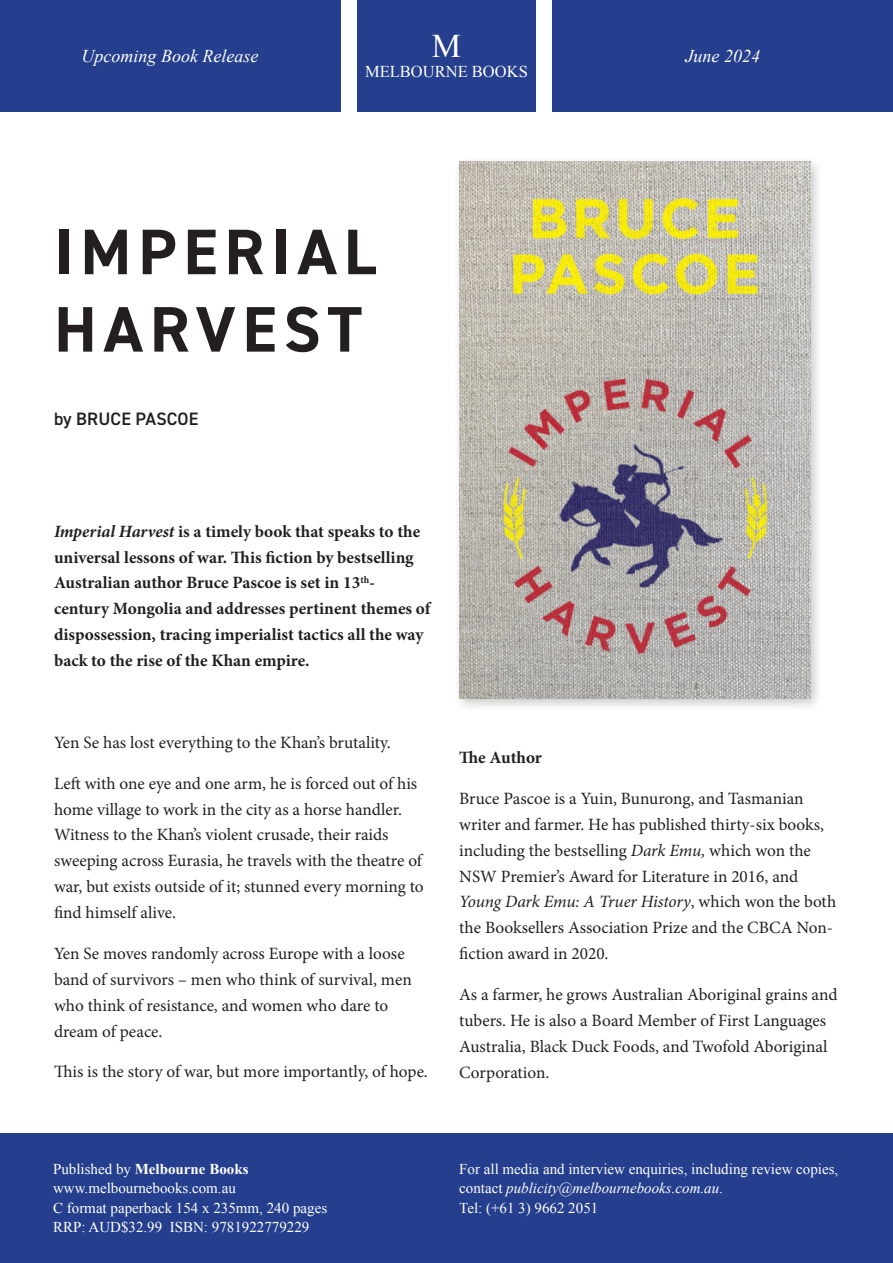
<style>
.page{position:relative;width:893px;height:1263px;background:#fff}
.page>*{position:absolute;margin:0;border:0;box-sizing:border-box;transform-origin:0 0}
.t1{font:700 64.5px "DIN2014";letter-spacing:.11em;color:#231f20}
.t2{font:33px "Times New Roman";color:#fff}
.t3{font:italic 18px "Times New Roman";color:#fff}
.chapters{font:600 18px "DIN2014";letter-spacing:.01em;color:#231f20}
.t4{font:17.25px/25.8px "Minion Pro";color:#231f20}
.t5{font:700 17.25px/25.8px "Minion Pro";color:#231f20}
.t6{font:16.5px "Times New Roman";color:#fff}
.t7{font:15px/19.5px "Times New Roman";color:#fff}
.t8{font:700 15px "Times New Roman";color:#fff}
.s1{font-style:italic}
.s2{font-weight:400}
</style>
<div class="page">
<div style="left:0;top:0;width:340px;height:111px;background:#253f8e"></div>
<div style="left:553px;top:0;width:340px;height:111px;background:#253f8e"></div>
<div style="left:357px;top:0;width:179px;height:111px;background:#253f8e"></div>
<div style="left:0;top:1133px;width:893px;height:130px;background:#253f8e"></div>
<div style="left:453px;top:155px;width:371px;height:557px;background:#231f20;opacity:.25"></div>
<img style="left:459px;top:162px;width:351px;height:536px">
<p class="t3" style="left:82px;top:43px;width:178px">Upcoming Book Release</p>
<p class="t2" style="left:432px;top:24px;width:31px">M</p>
<p class="t6" style="left:365px;top:60px;width:164px">MELBOURNE BOOKS</p>
<p class="t1" style="left:54px;top:209px;width:324px">IMPERIAL</p>
<p class="t1" style="left:54px;top:286px;width:309px">HARVEST</p>
<p class="chapters" style="left:54px;top:407px;width:146px">by BRUCE PASCOE</p>
<p class="t5" style="left:54px;top:518px;width:378px"><span class="s1">Imperial Harvest</span> is a timely book that speaks to the universal lessons of war. This fiction by bestselling Australian author Bruce Pascoe is set in 13<sup>th&shy;</sup>century Mongolia and addresses pertinent themes of dispossession, tracing imperialist tactics all the way back to the rise of the Khan empire.</p>
<p class="t3" style="left:686px;top:43px;width:76px">June 2024</p>
<p class="t4" style="left:54px;top:729px;width:338px">Yen Se has lost everything to the Khan’s brutality.</p>
<p class="t4" style="left:54px;top:770px;width:371px">Left with one eye and one arm, he is forced out of his home village to work in the city as a horse handler.<br>Witness to the Khan’s violent crusade, their raids sweeping across Eurasia, he travels with the theatre of war, but exists outside of it; stunned every morning to find himself alive.</p>
<p class="t4" style="left:54px;top:941px;width:359px">Yen Se moves randomly across Europe with a loose band of survivors – men who think of survival, men who think of resistance, and women who dare to dream of peace.</p>
<p class="t4" style="left:54px;top:1059px;width:375px">This is the story of war, but more importantly, of hope.</p>
<p class="t5" style="left:459px;top:744px;width:84px">The Author</p>
<p class="t4" style="left:459px;top:785px;width:378px">Bruce Pascoe is a Yuin, Bunurong, and Tasmanian writer and farmer. He has published thirty-six books, including the bestselling <span class="s1">Dark Emu,</span> which won the NSW Premier’s Award for Literature in 2016, and <span class="s1">Young Dark Emu: A Truer History</span>, which won the both the Booksellers Association Prize and the CBCA Non&shy;fiction award in 2020.</p>
<p class="t4" style="left:459px;top:982px;width:380px">As a farmer, he grows Australian Aboriginal grains and tubers. He is also a Board Member of First Languages Australia, Black Duck Foods, and Twofold Aboriginal Corporation.</p>
<p class="t8" style="left:53px;top:1158px;width:197px"><span class="s2">Published by</span> Melbourne Books</p>
<p class="t7" style="left:53px;top:1178px;width:184px">www.melbournebooks.com.au</p>
<p class="t7" style="left:53px;top:1198px;width:276px">C format paperback 154 x 235mm, 240 pages</p>
<p class="t7" style="left:53px;top:1217px;width:258px">RRP: AUD$32.99 ISBN: 9781922779229</p>
<p class="t7" style="left:459px;top:1159px;width:381px">For all media and interview enquiries, including review copies, contact <span class="s1">publicity@melbournebooks.com.au</span>.</p>
<p class="t7" style="left:459px;top:1198px;width:141px">Tel: (+61 3) 9662 2051</p>
</div>
